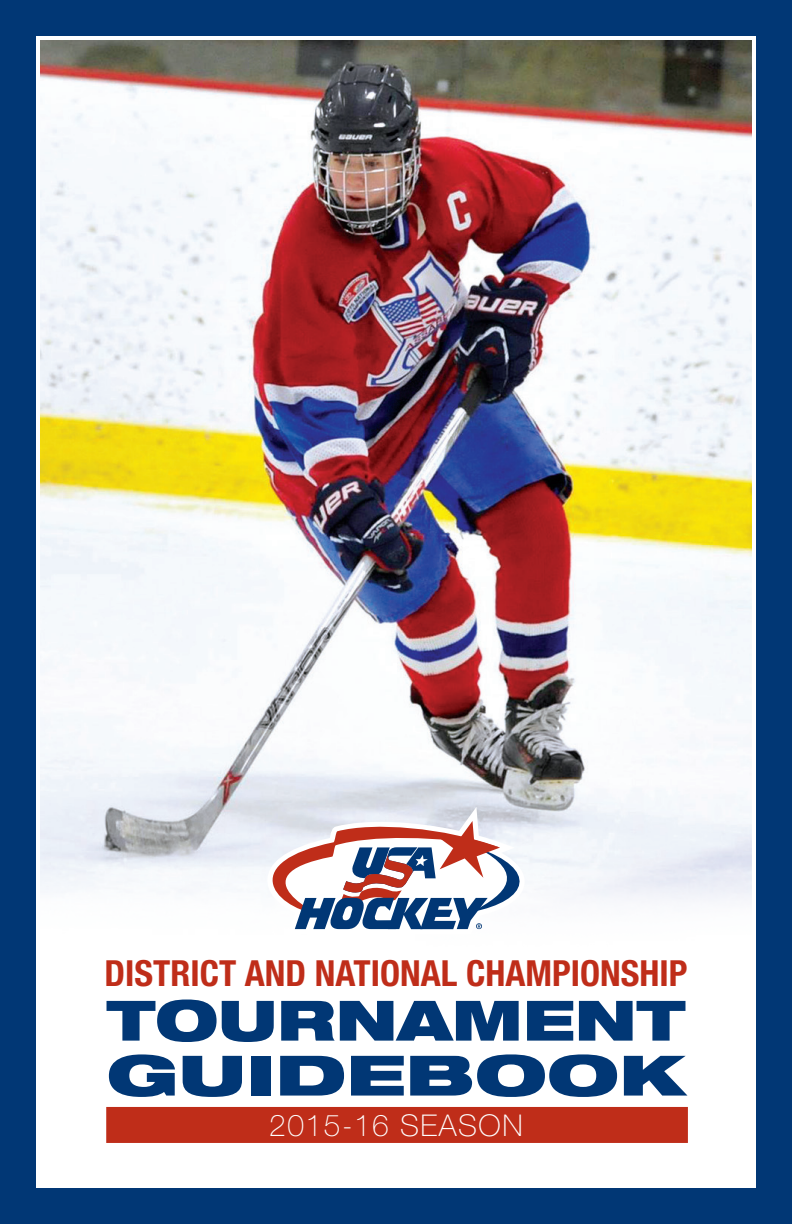
<style>
.page{position:relative;width:792px;height:1224px;background:#013775}
.page>*{position:absolute;margin:0;border:0;box-sizing:border-box;transform-origin:0 0}
.t1{font:900 expanded 55.6px/55px "Helvetica Neue";color:#013775;scale:1.1 1}
.t2{font:700 condensed 36px "Helvetica Neue";color:#bf2d19}
.t3{font:100 30px "Helvetica Neue";letter-spacing:.05em;color:#fff}
</style>
<div class="page">
<div style="left:36px;top:36px;width:720px;height:1152px;background:#fff"></div>
<img style="left:41px;top:41px;width:710px;height:860px">
<div style="left:106px;top:1107px;width:582px;height:36px;background:#bf2d19"></div>
<svg style="left:267px;top:807px;width:258px;height:123px"></svg>
<p class="t2" style="left:104px;top:951px;width:585px">DISTRICT AND NATIONAL CHAMPIONSHIP</p>
<h1 class="t1" style="left:107px;top:991px;width:527px">TOURNAMENT<br>GUIDEBOOK</h1>
<p class="t3" style="left:269px;top:1108px;width:255px">2015-16 SEASON</p>
</div>
